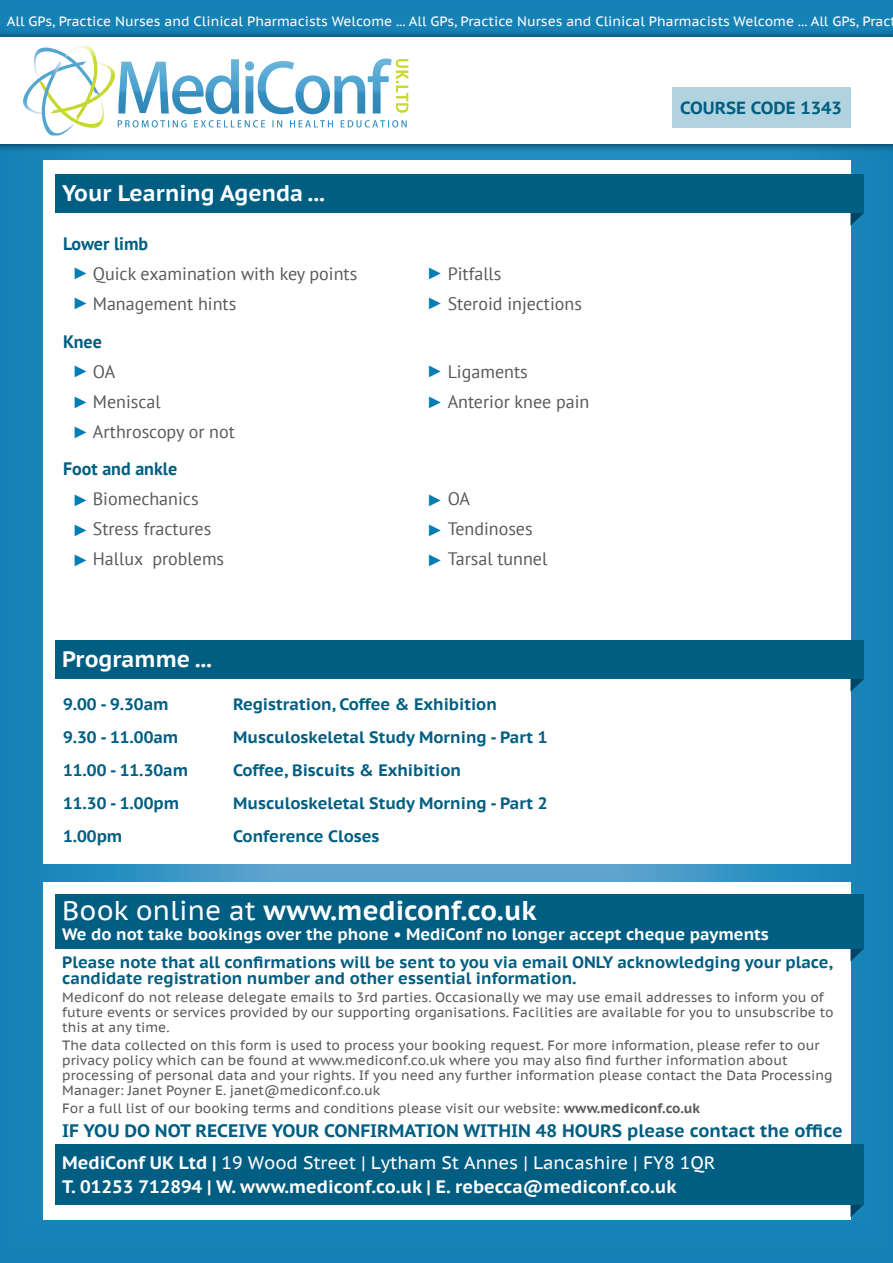
<style>
.page{position:relative;width:893px;height:1263px;background:#fff}
.page>*{position:absolute;margin:0;border:0;box-sizing:border-box;transform-origin:0 0}
.t1{font:700 27px "PT Sans Caption";color:#fff}
.t2{font:700 22.5px "PT Sans Caption";color:#fff}
.t3{font:18px/30px "PT Sans";color:#58595b}
.t4{font:700 18px/31.7px "PT Sans Caption";color:#005e82}
.t5{font:700 18px "PT Sans Caption";color:#fff}
.t6{font:700 18px/30px "PT Sans";color:#005e82}
.t7{font:700 17.55px "PT Sans Caption";color:#005e82}
.t8{font:700 16.5px/16.5px "PT Sans Caption";color:#005e82}
.t9{font:700 16.5px "PT Sans Caption";color:#fff}
.t10{font:13.5px/15px "PT Sans Caption";color:#58595b}
.t11{font:13.5px "PT Sans Caption";color:#fff}
.s1{font-weight:700;color:#005e82}
.s2{font-family:"Arial";font-size:16.5px;color:#007eb4}
.s3{font-family:"Arial";font-weight:400;font-size:16.5px;color:#007eb4}
.s4{font-weight:400;color:#58595b}
.s5{font-weight:400}
.s6{font-weight:700}
.s7{color:#fff}
.s8{font-weight:400;color:#fff}
</style>
<div class="page">
<img style="left:0;top:0;width:893px;height:1263px">
<div style="left:43px;top:160px;width:807px;height:703px;background:#fff"></div>
<img style="left:0;top:26px;width:893px;height:129px">
<div style="left:0;top:37px;width:893px;height:107px;background:#fff"></div>
<img style="left:99px;top:63px;width:16px;height:29px">
<img style="left:41px;top:80px;width:65px;height:48px">
<img style="left:23px;top:82px;width:19px;height:33px">
<img style="left:42px;top:95px;width:32px;height:40px">
<img style="left:34px;top:48px;width:31px;height:47px">
<img style="left:65px;top:45px;width:34px;height:76px">
<img style="left:118px;top:59px;width:274px;height:55px">
<img style="left:118px;top:120px;width:243px;height:8px">
<img style="left:365px;top:120px;width:42px;height:8px">
<img style="left:396px;top:59px;width:12px;height:54px">
<div style="left:672px;top:87px;width:178px;height:41px;background:#b1d3e0"></div>
<svg style="left:850px;top:213px;width:14px;height:13px"></svg>
<div style="left:55px;top:175px;width:809px;height:38px;background:#005e82"></div>
<svg style="left:850px;top:679px;width:14px;height:13px"></svg>
<div style="left:55px;top:641px;width:809px;height:38px;background:#005e82"></div>
<div style="left:43px;top:882px;width:807px;height:338px;background:#fff"></div>
<svg style="left:850px;top:1204px;width:14px;height:13px"></svg>
<div style="left:55px;top:1144px;width:809px;height:60px;background:#005e82"></div>
<svg style="left:850px;top:949px;width:14px;height:12px"></svg>
<div style="left:55px;top:895px;width:809px;height:54px;background:#005e82"></div>
<p class="t11" style="left:7px;top:12px;width:885px">All GPs, Practice Nurses and Clinical Pharmacists Welcome ... All GPs, Practice Nurses and Clinical Pharmacists Welcome ... All GPs, Prac</p>
<h2 class="t2" style="left:62px;top:178px;width:264px">Your Learning Agenda ...</h2>
<h3 class="t3" style="left:73px;top:228px;width:286px;text-indent:-10px"><span class="s1">Lower limb<br></span><span class="s2">►</span> Quick examination with key points</h3>
<h3 class="t3" style="left:427px;top:258px;width:76px"><span class="s2">►</span> Pitfalls</h3>
<h3 class="t3" style="left:73px;top:288px;width:165px"><span class="s2">►</span> Management hints</h3>
<h3 class="t3" style="left:427px;top:288px;width:157px"><span class="s2">►</span> Steroid injections</h3>
<h3 class="t6" style="left:73px;top:326px;width:44px;text-indent:-10px">Knee <span class="s3">►</span><span class="s4">OA</span></h3>
<h3 class="t3" style="left:427px;top:356px;width:102px"><span class="s2">►</span> Ligaments</h3>
<h3 class="t3" style="left:73px;top:386px;width:90px"><span class="s2">►</span> Meniscal</h3>
<h3 class="t3" style="left:427px;top:386px;width:164px"><span class="s2">►</span> Anterior knee pain</h3>
<h3 class="t3" style="left:63px;top:412px;width:173px;line-height:37.5px;text-indent:10px"><span class="s2">►</span> Arthroscopy or not<br><span class="s1">Foot and ankle</span></h3>
<h3 class="t3" style="left:73px;top:483px;width:128px"><span class="s2">►</span> Biomechanics</h3>
<h3 class="t3" style="left:427px;top:483px;width:45px"><span class="s2">►</span>OA</h3>
<h3 class="t3" style="left:73px;top:513px;width:140px"><span class="s2">►</span> Stress fractures</h3>
<h3 class="t3" style="left:427px;top:513px;width:107px"><span class="s2">►</span> Tendinoses</h3>
<h3 class="t3" style="left:73px;top:543px;width:153px"><span class="s2">►</span> Hallux problems</h3>
<h3 class="t3" style="left:427px;top:543px;width:122px"><span class="s2">►</span> Tarsal tunnel</h3>
<h2 class="t2" style="left:62px;top:644px;width:151px">Programme ...</h2>
<p class="t8" style="left:63px;top:696px;width:107px">9.00 - 9.30am</p>
<p class="t8" style="left:233px;top:696px;width:265px">Registration, Coffee &amp; Exhibition</p>
<p class="t8" style="left:63px;top:729px;width:117px">9.30 - 11.00am</p>
<p class="t8" style="left:233px;top:729px;width:316px">Musculoskeletal Study Morning - Part 1</p>
<p class="t8" style="left:63px;top:762px;width:127px">11.00 - 11.30am</p>
<p class="t8" style="left:233px;top:762px;width:229px">Coffee, Biscuits &amp; Exhibition</p>
<p class="t8" style="left:63px;top:795px;width:118px">11.30 - 1.00pm</p>
<p class="t8" style="left:233px;top:795px;width:316px">Musculoskeletal Study Morning - Part 2</p>
<p class="t8" style="left:63px;top:828px;width:61px">1.00pm</p>
<p class="t8" style="left:233px;top:828px;width:148px">Conference Closes</p>
<p class="t7" style="left:680px;top:97px;width:163px">COURSE CODE 1343</p>
<h1 class="t1" style="left:62px;top:893px;width:476px"><span class="s5">Book online at</span> www.mediconf.co.uk</h1>
<p class="t9" style="left:62px;top:923px;width:708px">We do not take bookings over the phone • MediConf no longer accept cheque payments</p>
<p class="t8" style="left:62px;top:953px;width:772px">Please note that all confirmations will be sent to you via email ONLY acknowledging your place, candidate registration number and other essential information.</p>
<p class="t10" style="left:62px;top:990px;width:773px">Mediconf do not release delegate emails to 3rd parties. Occasionally we may use email addresses to inform you of future events or services provided by our supporting organisations. Facilities are available for you to unsubscribe to this at any time.</p>
<p class="t10" style="left:62px;top:1038px;width:772px">The data collected on this form is used to process your booking request. For more information, please refer to our privacy policy which can be found at www.mediconf.co.uk where you may also find further information about processing of personal data and your rights. If you need any further information please contact the Data Processing Manager: Janet Poyner E. janet@mediconf.co.uk</p>
<p class="t10" style="left:62px;top:1101px;width:639px">For a full list of our booking terms and conditions please visit our website: <span class="s6">www.mediconf.co.uk</span></p>
<h3 class="t4" style="left:62px;top:1115px;width:782px">IF YOU DO NOT RECEIVE YOUR CONFIRMATION WITHIN 48 HOURS please contact the office<br><span class="s7">MediConf UK Ltd |</span> <span class="s8">19 Wood Street | Lytham St Annes | Lancashire | FY8 1QR</span></h3>
<h3 class="t5" style="left:62px;top:1175px;width:616px">T. 01253 712894 | W. www.mediconf.co.uk | E. rebecca@mediconf.co.uk</h3>
</div>
